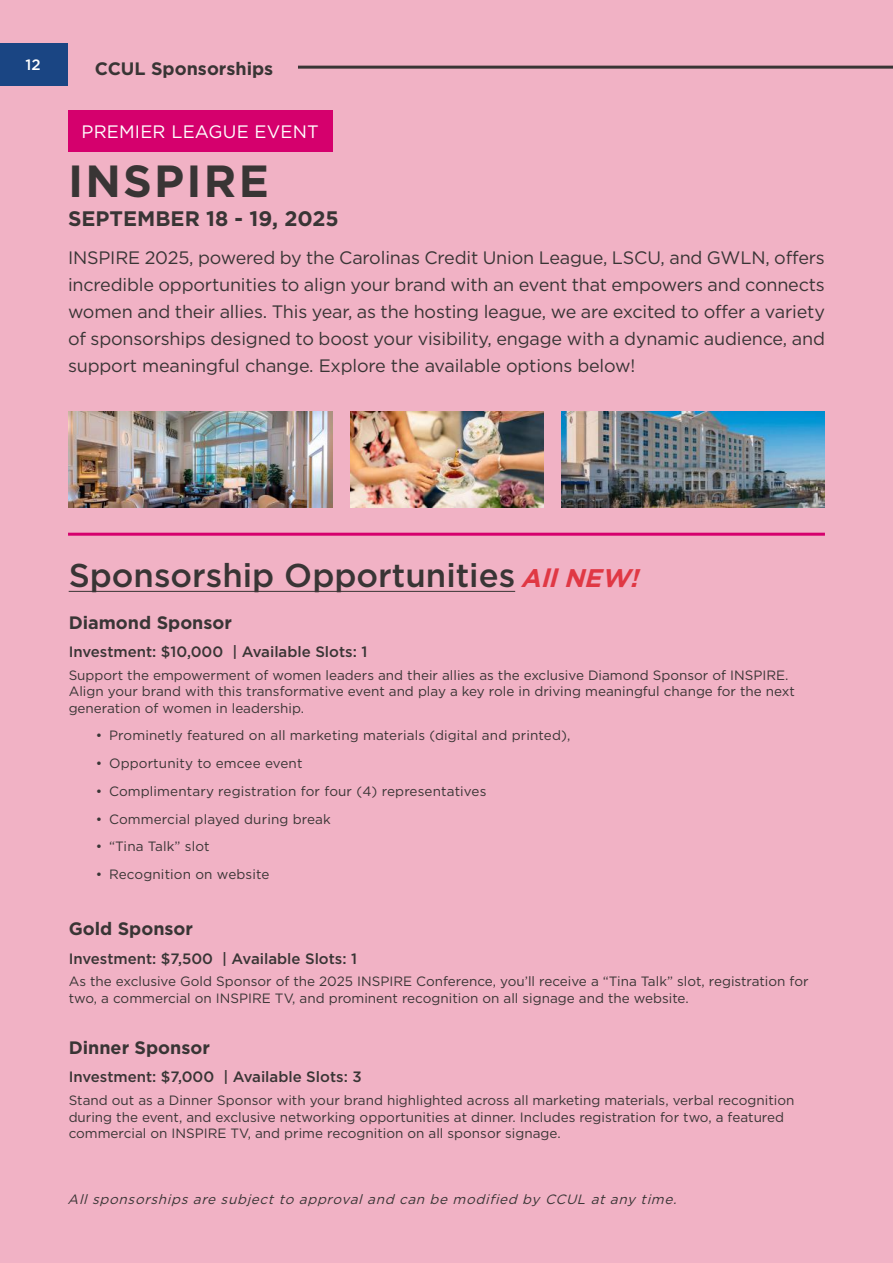
<style>
.page{position:relative;width:893px;height:1263px;background:#f1b2c5}
.page>*{position:absolute;margin:0;border:0;box-sizing:border-box;transform-origin:0 0}
.t1{font:700 45px "Gotham";letter-spacing:.05em;color:#393535}
.t2{font:500 33px "Gotham";color:#393535}
.t3{font:700 21px "Gotham";color:#393535}
.t4{font:18px/27px "Gotham";letter-spacing:-.01em;color:#393535;text-align:justify}
.t5{font:700 18px "Gotham";color:#393535}
.t6{font:18px "Gotham";letter-spacing:.01em;color:#fff}
.t7{font:500 15px "Gotham";color:#393535}
.t8{font:500 15px "Gotham";color:#fff}
.t9{font:13.5px/16.2px "Gotham";color:#393535}
.t10{font:italic 13.5px "Gotham";color:#393535}
.s1{font-weight:700;font-style:italic;font-size:25.5px;color:#e03844}
</style>
<div class="page">
<img style="left:69px;top:412px;width:263px;height:96px">
<img style="left:561px;top:412px;width:264px;height:96px">
<img style="left:350px;top:412px;width:193px;height:96px">
<div style="left:68px;top:111px;width:264px;height:41px;background:#d5006d"></div>
<hr style="left:68px;top:533px;width:757px;height:3px;background:#d5006d">
<hr style="left:69px;top:591px;width:446px;height:1px;background:#393535">
<div style="left:0;top:43px;width:68px;height:42px;background:#1a4583"></div>
<hr style="left:298px;top:66px;width:595px;height:3px;background:#393535">
<p class="t8" style="left:26px;top:55px;width:17px">12</p>
<h3 class="t5" style="left:95px;top:56px;width:180px">CCUL Sponsorships</h3>
<h3 class="t6" style="left:82px;top:122px;width:239px">PREMIER LEAGUE EVENT</h3>
<h1 class="t1" style="left:68px;top:151px;width:202px">INSPIRE</h1>
<h3 class="t3" style="left:68px;top:205px;width:272px">SEPTEMBER 18 - 19, 2025</h3>
<p class="t4" style="left:68px;top:244px;width:758px">INSPIRE 2025, powered by the Carolinas Credit Union League, LSCU, and GWLN, offers incredible opportunities to align your brand with an event that empowers and connects women and their allies. This year, as the hosting league, we are excited to offer a variety of sponsorships designed to boost your visibility, engage with a dynamic audience, and support meaningful change. Explore the available options below!</p>
<h2 class="t2" style="left:69px;top:554px;width:580px">Sponsorship Opportunities <span class="s1">AllNEW!</span></h2>
<h3 class="t5" style="left:69px;top:610px;width:165px">Diamond Sponsor</h3>
<p class="t7" style="left:69px;top:642px;width:300px">Investment: $10,000 | Available Slots: 1</p>
<p class="t9" style="left:69px;top:667px;width:728px">Support the empowerment of women leaders and their allies as the exclusive Diamond Sponsor of INSPIRE.<br>Align your brand with this transformative event and play a key role in driving meaningful change for the next generation of women in leadership.</p>
<p class="t9" style="left:96px;top:727px;width:476px">• Prominetly featured on all marketing materials (digital and printed),</p>
<p class="t9" style="left:96px;top:755px;width:208px">• Opportunity to emcee event</p>
<p class="t9" style="left:96px;top:783px;width:392px">• Complimentary registration for four (4) representatives</p>
<p class="t9" style="left:96px;top:810px;width:237px">• Commercial played during break</p>
<p class="t9" style="left:96px;top:838px;width:116px">• “Tina Talk” slot</p>
<p class="t9" style="left:96px;top:866px;width:175px">• Recognition on website</p>
<h3 class="t5" style="left:69px;top:917px;width:126px">Gold Sponsor</h3>
<p class="t7" style="left:69px;top:948px;width:290px">Investment: $7,500 | Available Slots: 1</p>
<p class="t9" style="left:69px;top:973px;width:741px">As the exclusive Gold Sponsor of the 2025 INSPIRE Conference, you’ll receive a “Tina Talk” slot, registration for two, a commercial on INSPIRE TV, and prominent recognition on all signage and the website.</p>
<h3 class="t5" style="left:69px;top:1036px;width:143px">Dinner Sponsor</h3>
<p class="t7" style="left:69px;top:1067px;width:294px">Investment: $7,000 | Available Slots: 3</p>
<p class="t9" style="left:69px;top:1092px;width:727px">Stand out as a Dinner Sponsor with your brand highlighted across all marketing materials, verbal recognition during the event, and exclusive networking opportunities at dinner. Includes registration for two, a featured commercial on INSPIRE TV, and prime recognition on all sponsor signage.</p>
<p class="t10" style="left:68px;top:1192px;width:614px">All sponsorships are subject to approval and can be modified by CCUL at any time.</p>
</div>
